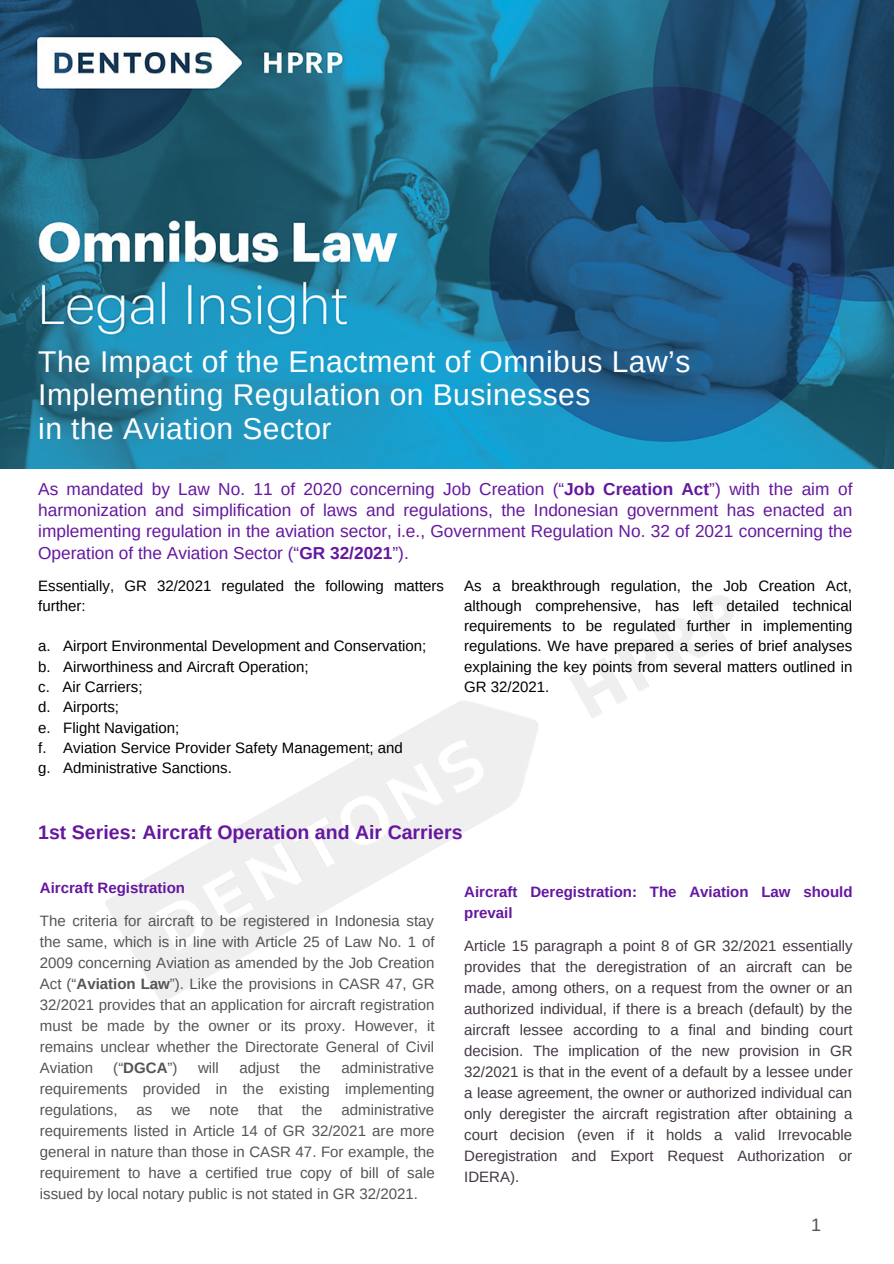
<style>
.page{position:relative;width:894px;height:1264px;background:#fff}
.page>*{position:absolute;margin:0;border:0;box-sizing:border-box;transform-origin:0 0}
.t1{font:30px/33.8px "Arimo";letter-spacing:.015em;color:#fff}
.t2{font:700 19.5px "Arimo";color:#65179f}
.t3{font:18px "Arimo";color:#545454}
.t4{font:17.25px/21.5px "Arimo";color:#65179f;text-align:justify}
.t5{font:15px/21px "Arimo";color:#545454;text-align:justify}
.t6{font:15px/21px "Arimo";color:#433743;text-align:justify}
.t7{font:15px/20.2px "Arimo";color:#000}
.t8{font:700 15px/21px "Arimo";color:#65179f}
.s1{font-weight:700}
</style>
<div class="page">
<img style="left:105px;top:595px;width:630px;height:406px">
<img style="left:0;top:0;width:893px;height:469px">
<p class="t1" style="left:38px;top:344px;width:653px">The Impact of the Enactment of Omnibus Law’s<br>Implementing Regulation on Businesses</p>
<p class="t1" style="left:38px;top:412px;width:295px">in the Aviation Sector</p>
<p class="t4" style="left:38px;top:478px;width:815px">As mandated by Law No. 11 of 2020 concerning Job Creation (“<span class="s1">Job Creation Act</span>”) with the aim of harmonization and simplification of laws and regulations, the Indonesian government has enacted an implementing regulation in the aviation sector, i.e., Government Regulation No. 32 of 2021 concerning the Operation of the Aviation Sector (“<span class="s1">GR 32/2021</span>”).</p>
<p class="t7" style="left:38px;top:575px;width:407px">Essentially, GR 32/2021 regulated the following matters further:</p>
<p class="t7" style="left:38px;top:636px;width:389px">a. Airport Environmental Development and Conservation;</p>
<p class="t7" style="left:38px;top:656px;width:272px">b. Airworthiness and Aircraft Operation;</p>
<p class="t7" style="left:38px;top:676px;width:106px">c. Air Carriers;</p>
<p class="t7" style="left:38px;top:697px;width:82px">d. Airports;</p>
<p class="t7" style="left:38px;top:717px;width:142px">e. Flight Navigation;</p>
<p class="t7" style="left:38px;top:737px;width:366px">f. Aviation Service Provider Safety Management; and</p>
<p class="t7" style="left:38px;top:757px;width:195px">g. Administrative Sanctions.</p>
<p class="t7" style="left:464px;top:575px;width:390px;text-align:justify">As a breakthrough regulation, the Job Creation Act, although comprehensive, has left detailed technical requirements to be regulated further in implementing regulations. We have prepared a series of brief analyses explaining the key points from several matters outlined in GR 32/2021.</p>
<p class="t2" style="left:38px;top:821px;width:425px">1st Series: Aircraft Operation and Air Carriers</p>
<p class="t8" style="left:40px;top:877px;width:147px">Aircraft Registration</p>
<p class="t5" style="left:40px;top:910px;width:396px">The criteria for aircraft to be registered in Indonesia stay the same, which is in line with Article 25 of Law No. 1 of 2009 concerning Aviation as amended by the Job Creation Act (“<span class="s1">Aviation Law</span>”). Like the provisions in CASR 47, GR 32/2021 provides that an application for aircraft registration must be made by the owner or its proxy. However, it remains unclear whether the Directorate General of Civil Aviation</p>
<p class="t5" style="left:40px;top:1057px;width:396px;text-indent:301px">administrative requirements provided in the existing implementing regulations,</p>
<p class="t5" style="left:113px;top:1057px;width:66px">(“<span class="s1">DGCA</span>”)</p>
<p class="t5" style="left:198px;top:1057px;width:22px">will</p>
<p class="t5" style="left:239px;top:1057px;width:42px">adjust</p>
<p class="t5" style="left:300px;top:1057px;width:22px">the</p>
<p class="t5" style="left:40px;top:1099px;width:396px;text-indent:301px">administrative requirements listed in Article 14 of GR 32/2021 are more general in nature than those in CASR 47. For example, the requirement to have a certified true copy of bill of sale issued by local notary public is not stated in GR 32/2021.</p>
<p class="t5" style="left:136px;top:1099px;width:17px">as</p>
<p class="t5" style="left:171px;top:1099px;width:21px">we</p>
<p class="t5" style="left:209px;top:1099px;width:31px">note</p>
<p class="t5" style="left:258px;top:1099px;width:27px">that</p>
<p class="t5" style="left:301px;top:1099px;width:22px">the</p>
<p class="t8" style="left:464px;top:881px;width:390px">Aircraft Deregistration: The Aviation Law should prevail</p>
<p class="t6" style="left:464px;top:935px;width:390px">Article 15 paragraph a point 8 of GR 32/2021 essentially provides that the deregistration of an aircraft can be made, among others, on a request from the owner or an authorized individual, if there is a breach (default) by the aircraft lessee according to a final and binding court decision. The implication of the new provision in GR 32/2021 is that in the event of a default by a lessee under a lease agreement, the owner or authorized individual can only deregister the aircraft registration after obtaining a court decision (even if it holds a valid Irrevocable Deregistration and Export Request Authorization or IDERA).</p>
<p class="t3" style="left:811px;top:1214px;width:12px">1</p>
</div>
